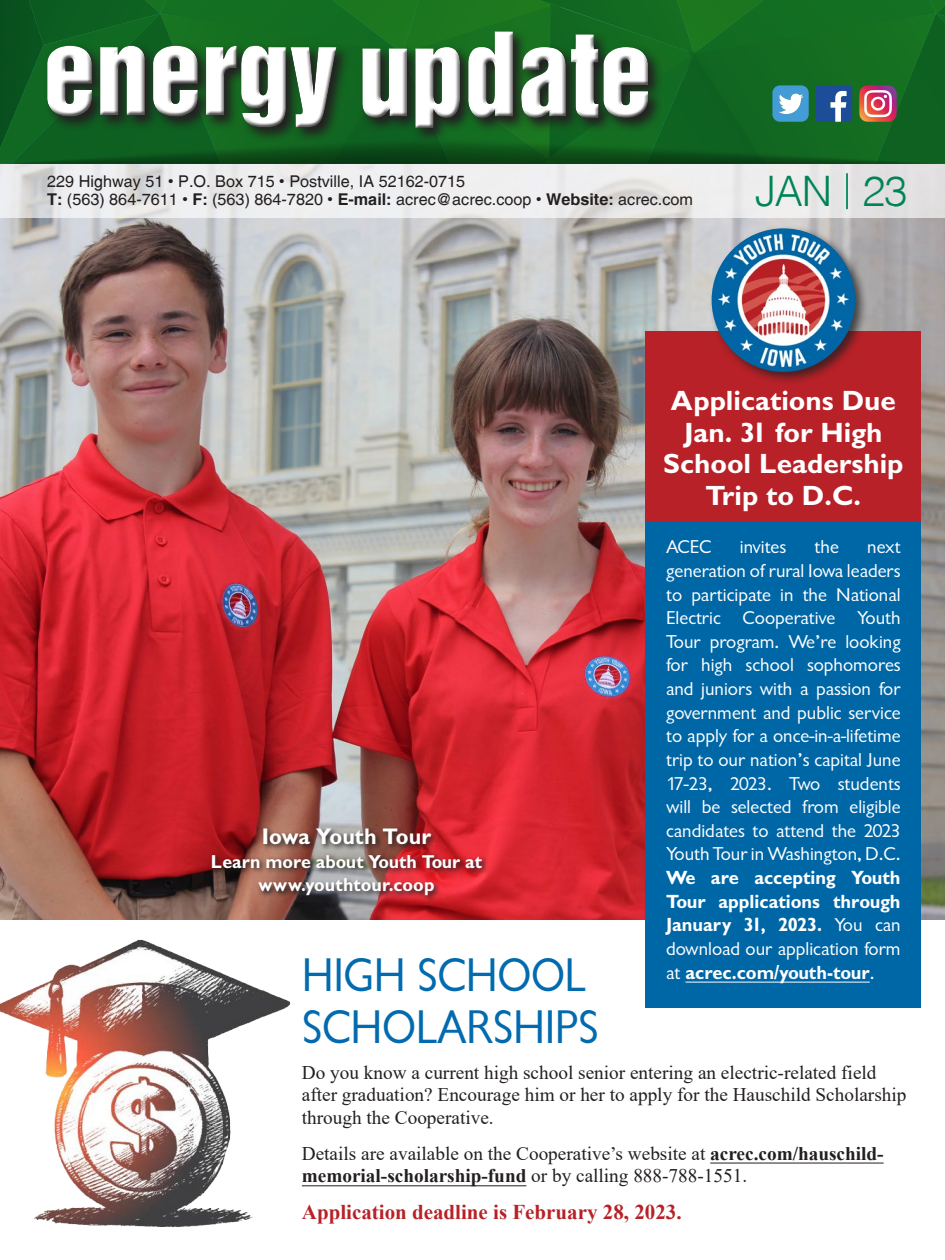
<style>
.page{position:relative;width:945px;height:1260px;background:#fff}
.page>*{position:absolute;margin:0;border:0;box-sizing:border-box;transform-origin:0 0}
.t1{font:49px/52.5px "Classical Sans Regular DTC";letter-spacing:-.01em;color:#026aae;scale:.92 1}
.t2{font:42px "Switzerland Light Plain";color:#008457}
.t3{font:28px/31.5px "Classical Sans Bold DTC";color:#fff;text-align:center}
.t4{font:22.75px "Classical Sans Bold DTC";color:#fff;scale:.95 1}
.t5{font:700 21px "Times New Roman";color:#b72127}
.t6{font:19.25px/23.6px "Classical Sans Regular DTC";color:#fff;text-align:justify}
.t7{font:19.25px/22.8px "Times New Roman";color:#231f20}
.t8{font:19.25px/23.6px "Classical Sans Bold DTC";color:#fff;text-align:justify;scale:.95 1}
.t9{font:18.72px/23.4px "Classical Sans Bold DTC";color:#fff;text-align:center;scale:.95 1}
.t10{font:16.28px/18px "Switzerland Plain";color:#231f20}
.s1{font-family:"Switzerland";font-weight:700}
.s2{font-family:"Classical Sans Regular DTC"}
.s3{font-weight:700}
</style>
<div class="page">
<img style="left:0;top:217px;width:945px;height:703px">
<div style="left:646px;top:499px;width:275px;height:509px;background:#0067a7"></div>
<div style="left:646px;top:331px;width:275px;height:191px;background:#b72127"></div>
<hr style="left:686px;top:982px;width:184px;height:1px;background:#fff">
<img style="left:210px;top:826px;width:280px;height:78px">
<svg style="left:0;top:164px;width:945px;height:53px;fill:#eee"></svg>
<hr style="left:846px;top:173px;width:2px;height:36px;background:#008457">
<svg style="left:0;top:0;width:945px;height:164px"></svg>
<img style="left:0;top:939px;width:290px;height:288px">
<div style="left:708px;top:225px;width:160px;height:160px;background:#231f20;opacity:.75"></div>
<img style="left:712px;top:228px;width:143px;height:144px;border-radius:72px">
<hr style="left:710px;top:1163px;width:174px;height:1px;background:#231f20">
<hr style="left:302px;top:1185px;width:224px;height:1px;background:#231f20">
<p class="t10" style="left:47px;top:172px;width:647px">229 Highway 51 • P.O. Box 715 • Postville, IA 52162-0715<br><span class="s1">T:</span> (563) 864-7611 • <span class="s1">F:</span> (563) 864-7820 • <span class="s1">E-mail:</span> acrec@acrec.coop • <span class="s1">Website:</span> acrec.com</p>
<h2 class="t2" style="left:755px;top:164px;width:154px">JAN 23</h2>
<h3 class="t3" style="left:663px;top:385px;width:242px">Applications Due<br>Jan. 31 for High<br>School Leadership<br>Trip to D.C.</h3>
<p class="t6" style="left:666px;top:536px;width:47px">ACEC</p>
<p class="t6" style="left:740px;top:536px;width:48px">invites</p>
<p class="t6" style="left:815px;top:536px;width:26px">the</p>
<p class="t6" style="left:666px;top:536px;width:236px;text-indent:201px">next generation of rural Iowa leaders to participate in the National Electric Cooperative Youth Tour program. We’re looking for high school sophomores and juniors with a passion for government and public service to apply for a once-in-a-lifetime trip to our nation’s capital June 17-23, 2023. Two students will be selected from eligible candidates to attend the 2023<br>Youth Tour in Washington, D.C.</p>
<p class="t8" style="left:666px;top:866px;width:248px">We are accepting Youth Tour applications through January 31, 2023. <span class="s2">You can</span></p>
<p class="t6" style="left:666px;top:937px;width:236px">download our application form</p>
<p class="t8" style="left:666px;top:960px;width:221px"><span class="s2">at</span> acrec.com/youth-tour<span class="s2">.</span></p>
<p class="t4" style="left:262px;top:824px;width:180px">Iowa Youth Tour</p>
<p class="t9" style="left:211px;top:850px;width:287px">Learn more about Youth Tour at www.youthtour.coop</p>
<h1 class="t1" style="left:302px;top:949px;width:324px">HIGH SCHOOL<br>SCHOLARSHIPS</h1>
<p class="t7" style="left:302px;top:1060px;width:606px">Do you know a current high school senior entering an electric-related field after graduation? Encourage him or her to apply for the Hauschild Scholarship through the Cooperative.</p>
<p class="t7" style="left:302px;top:1141px;width:583px">Details are available on the Cooperative’s website at <span class="s3">acrec.com/hauschild&shy;memorial-scholarship-fund</span> or by calling 888-788-1551.</p>
<p class="t5" style="left:302px;top:1197px;width:381px">Application deadline is February 28, 2023.</p>
</div>
